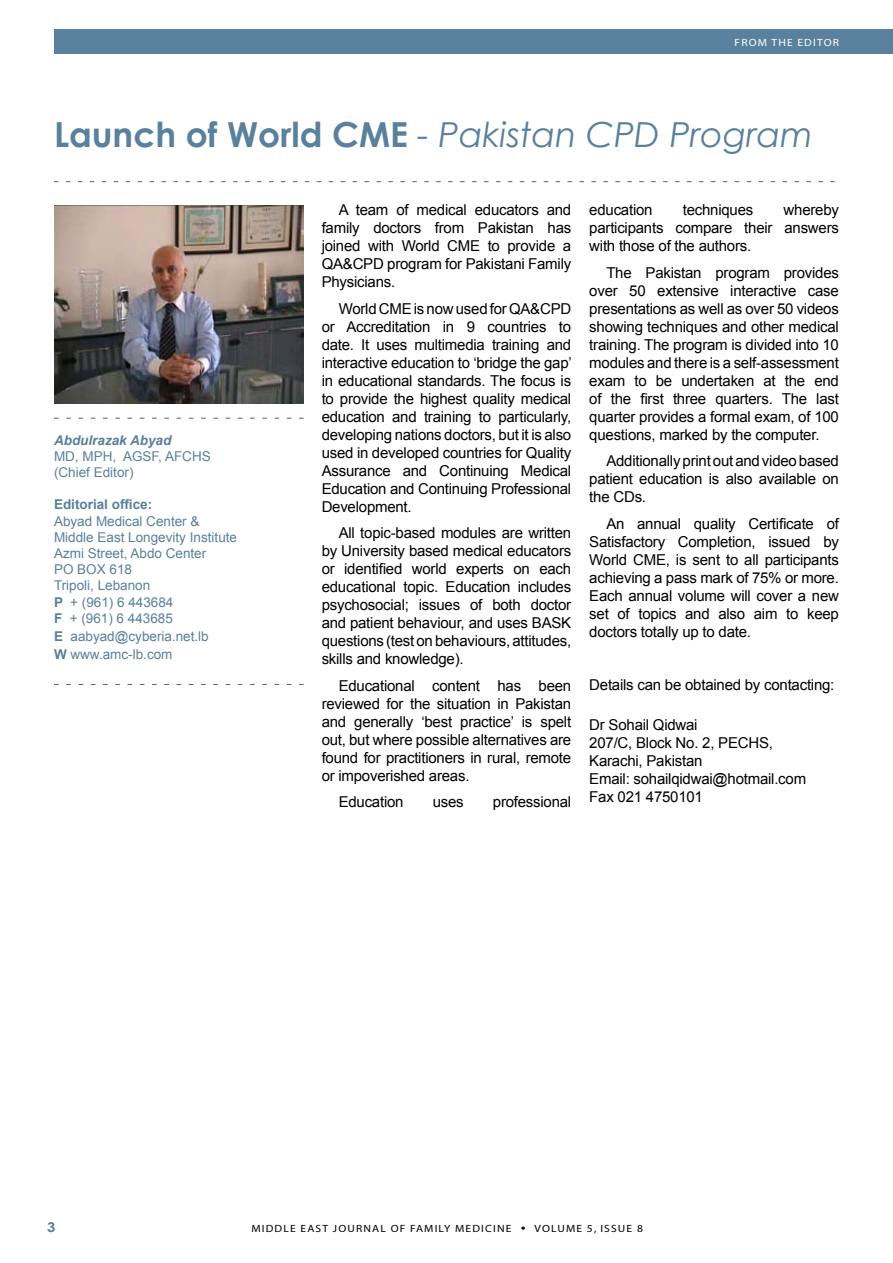
<style>
.page{position:relative;width:893px;height:1263px;background:#fff}
.page>*{position:absolute;margin:0;border:0;box-sizing:border-box;transform-origin:0 0}
.t1{font:italic 34.5px "Century Gothic";color:#59809c}
.t2{font:15px/18px "Arial";letter-spacing:-.015em;color:#000;text-align:justify}
.t3{font:13.5px/16.2px "Arial";color:#59809c}
.t4{font:700 13.5px "Arial";color:#59809c}
.t5{font:italic 700 13.5px "Arial";color:#59809c}
.t6{font:700 13.5px "Century Gothic";color:#59809c;scale:1.1 1}
.t7{font:10.5px "Myriad";letter-spacing:.1em;color:#000;scale:1.1 1}
.t8{font:10.5px "Myriad";letter-spacing:.1em;color:#fff;scale:1.1 1}
.s1{font-weight:700;font-style:normal}
.s2{font-weight:700}
.s3{font-family:"Century Gothic";font-weight:700}
</style>
<div class="page">
<div style="left:54px;top:30px;width:839px;height:24px;background:#59809c"></div>
<svg style="left:54px;top:418px;width:250px;height:1px"></svg>
<svg style="left:54px;top:684px;width:250px;height:1px"></svg>
<svg style="left:54px;top:181px;width:781px;height:1px"></svg>
<img style="left:54px;top:205px;width:249px;height:199px">
<p class="t8" style="left:735px;top:37px;width:96px">FROM THE EDITOR</p>
<h1 class="t1" style="left:54px;top:110px;width:760px"><span class="s1">Launch of World CME</span> - Pakistan CPD Program</h1>
<p class="t5" style="left:54px;top:431px;width:119px">Abdulrazak Abyad</p>
<p class="t3" style="left:54px;top:448px;width:158px">MD, MPH, AGSF, AFCHS (Chief Editor)</p>
<p class="t4" style="left:54px;top:496px;width:100px">Editorial office:</p>
<p class="t3" style="left:54px;top:513px;width:185px">Abyad Medical Center &amp;<br>Middle East Longevity Institute<br>Azmi Street, Abdo Center<br>PO BOX 618<br>Tripoli, Lebanon<br><span class="s2">P</span> + (961) 6 443684<br><span class="s2">F</span> + (961) 6 443685</p>
<p class="t3" style="left:54px;top:627px;width:156px;line-height:18px"><span class="s2">E</span> aabyad@cyberia.net.lb<br><span class="s2">W</span> www.amc-lb.com</p>
<p class="t2" style="left:322px;top:201px;width:251px;text-indent:17px">A team of medical educators and family doctors from Pakistan has joined with World CME to provide a QA&amp;CPD program for Pakistani Family Physicians.</p>
<p class="t2" style="left:322px;top:299px;width:252px;text-indent:17px">World CME is now used for QA&amp;CPD or Accreditation in 9 countries to date. It uses multimedia training and interactive education to ‘bridge the gap’ in educational standards. The focus is to provide the highest quality medical education and training to particularly, developing nations doctors, but it is also used in developed countries for Quality Assurance and Continuing Medical Education and Continuing Professional Development.</p>
<p class="t2" style="left:322px;top:524px;width:251px;text-indent:17px">All topic-based modules are written by University based medical educators or identified world experts on each educational topic. Education includes psychosocial; issues of both doctor and patient behaviour, and uses BASK questions (test on behaviours, attitudes, skills and knowledge).</p>
<p class="t2" style="left:322px;top:676px;width:251px;text-indent:17px">Educational content has been reviewed for the situation in Pakistan and generally ‘best practice’ is spelt out, but where possible alternatives are found for practitioners in rural, remote or impoverished areas.</p>
<p class="t2" style="left:339px;top:793px;width:66px">Education</p>
<p class="t2" style="left:433px;top:793px;width:33px">uses</p>
<p class="t2" style="left:493px;top:793px;width:80px">professional</p>
<p class="t2" style="left:589px;top:201px;width:251px;text-indent:194px">whereby participants compare their answers with those of the authors.</p>
<p class="t2" style="left:589px;top:263px;width:251px;text-indent:17px">The Pakistan program provides over 50 extensive interactive case presentations as well as over 50 videos showing techniques and other medical training. The program is divided into 10 modules and there is a self-assessment exam to be undertaken at the end of the first three quarters. The last quarter provides a formal exam, of 100 questions, marked by the computer.</p>
<p class="t2" style="left:589px;top:452px;width:251px;text-indent:17px">Additionally print out and video based patient education is also available on the CDs.</p>
<p class="t2" style="left:589px;top:514px;width:251px;text-indent:17px">An annual quality Certificate of Satisfactory Completion, issued by World CME, is sent to all participants achieving a pass mark of 75% or more.<br>Each annual volume will cover a new set of topics and also aim to keep doctors totally up to date.</p>
<p class="t2" style="left:589px;top:675px;width:247px">Details can be obtained by contacting:</p>
<p class="t2" style="left:589px;top:716px;width:218px;text-align:left">Dr Sohail Qidwai<br>207/C, Block No. 2, PECHS,<br>Karachi, Pakistan<br>Email: sohailqidwai@hotmail.com<br>Fax 021 4750101</p>
<p class="t2" style="left:589px;top:201px;width:65px">education</p>
<p class="t2" style="left:683px;top:201px;width:72px">techniques</p>
<p class="t6" style="left:47px;top:1217px;width:9px">3</p>
<p class="t7" style="left:251px;top:1223px;width:357px">MIDDLE EAST JOURNAL OF FAMILY MEDICINE <span class="s3">•</span> VOLUME 5, ISSUE 8</p>
</div>
